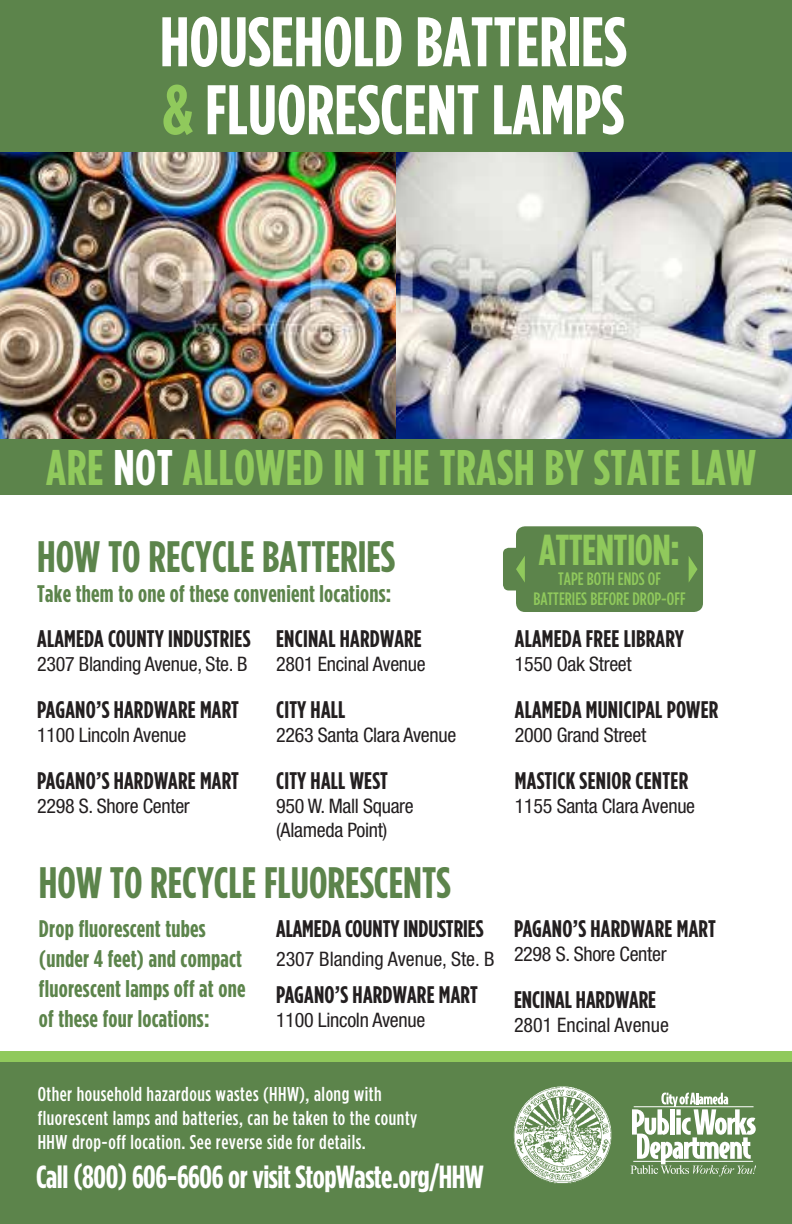
<style>
.page{position:relative;width:792px;height:1224px;background:#fff}
.page>*{position:absolute;margin:0;border:0;box-sizing:border-box;transform-origin:0 0}
.t1{font:700 70px/68px "Gotham Condensed";color:#fff}
.t2{font:700 50px "Gotham Condensed";letter-spacing:.01em;color:#90c95c}
.t3{font:700 44px "Gotham Condensed";color:#5c844b}
.t4{font:700 43.2px "Gotham Condensed";letter-spacing:-.015em;color:#90c95c}
.t5{font:700 32px "Gotham Condensed";letter-spacing:-.015em;color:#fff}
.t6{font:700 24px "Gotham Condensed";letter-spacing:.01em;color:#231f20}
.t7{font:700 24px/30px "Gotham Condensed";letter-spacing:.01em;color:#5c844b}
.t8{font:condensed 20px/24px "Helvetica Neue LT Std";letter-spacing:-.015em;color:#231f20}
.t9{font:500 20px/24px "Gotham Condensed";letter-spacing:.025em;color:#fff}
.t10{font:500 18px/19.2px "Gotham Condensed";color:#90c95c;text-align:center}
.s1{color:#90c95c}
.s2{color:#fff}
</style>
<div class="page">
<div style="left:0;top:1051px;width:792px;height:173px;background:#5c844b"></div>
<img style="left:0;top:151px;width:792px;height:288px">
<svg style="left:630px;top:1093px;width:126px;height:83px"></svg>
<hr style="left:634px;top:1106px;width:120px;height:1px;background:#fff">
<hr style="left:633px;top:1161px;width:120px;height:1px;background:#fff">
<svg style="left:514px;top:1086px;width:98px;height:98px;background:#bbcbb4"></svg>
<img style="left:513px;top:1086px;width:66px;height:98px">
<div style="left:0;top:1051px;width:792px;height:10px;background:#90c95c"></div>
<div style="left:0;top:439px;width:792px;height:56px;background:#5c844b"></div>
<div style="left:516px;top:526px;width:187px;height:86px;background:#5c844b;border-radius:9px"></div>
<div style="left:503px;top:548px;width:87px;height:43px;background:#5c844b;border-radius:6px"></div>
<svg style="left:516px;top:556px;width:9px;height:26px"></svg>
<svg style="left:689px;top:556px;width:9px;height:26px"></svg>
<div style="left:0;top:0;width:792px;height:151px;background:#5c844b"></div>
<h1 class="t1" style="left:160px;top:6px;width:468px">HOUSEHOLD BATTERIES <span class="s1">&amp;</span> FLUORESCENT LAMPS</h1>
<h2 class="t2" style="left:46px;top:439px;width:711px">ARE <span class="s2">NOT</span> ALLOWED IN THE TRASH BY STATE LAW</h2>
<h3 class="t3" style="left:37px;top:531px;width:359px">HOW TO RECYCLE BATTERIES</h3>
<p class="t7" style="left:37px;top:578px;width:356px">Take them to one of these convenient locations:</p>
<p class="t6" style="left:37px;top:626px;width:215px">ALAMEDA COUNTY INDUSTRIES</p>
<p class="t8" style="left:37px;top:652px;width:212px">2307 Blanding Avenue, Ste. B</p>
<p class="t6" style="left:37px;top:696px;width:203px">PAGANO’S HARDWARE MART</p>
<p class="t8" style="left:37px;top:723px;width:151px">1100 Lincoln Avenue</p>
<p class="t6" style="left:37px;top:767px;width:203px">PAGANO’S HARDWARE MART</p>
<p class="t8" style="left:37px;top:794px;width:154px">2298 S. Shore Center</p>
<p class="t6" style="left:276px;top:626px;width:147px">ENCINAL HARDWARE</p>
<p class="t8" style="left:276px;top:652px;width:151px">2801 Encinal Avenue</p>
<p class="t6" style="left:276px;top:696px;width:71px">CITY HALL</p>
<p class="t8" style="left:276px;top:723px;width:182px">2263 Santa Clara Avenue</p>
<p class="t6" style="left:276px;top:767px;width:113px">CITY HALL WEST</p>
<p class="t8" style="left:276px;top:794px;width:139px">950 W. Mall Square (Alameda Point)</p>
<h3 class="t3" style="left:39px;top:858px;width:413px">HOW TO RECYCLE FLUORESCENTS</h3>
<p class="t7" style="left:39px;top:913px;width:208px">Drop fluorescent tubes (under 4 feet) and compact fluorescent lamps off at one of these four locations:</p>
<p class="t6" style="left:276px;top:915px;width:209px">ALAMEDA COUNTY INDUSTRIES</p>
<p class="t8" style="left:276px;top:946px;width:220px">2307 Blanding Avenue, Ste. B</p>
<p class="t6" style="left:276px;top:982px;width:203px">PAGANO’S HARDWARE MART</p>
<p class="t8" style="left:276px;top:1008px;width:151px">1100 Lincoln Avenue</p>
<h3 class="t4" style="left:539px;top:526px;width:143px">ATTENTION:</h3>
<p class="t10" style="left:533px;top:569px;width:154px">TAPE BOTH ENDS OF<br>BATTERIES BEFORE DROP-OFF</p>
<p class="t6" style="left:515px;top:626px;width:170px">ALAMEDA FREE LIBRARY</p>
<p class="t8" style="left:515px;top:652px;width:118px">1550 Oak Street</p>
<p class="t6" style="left:515px;top:696px;width:205px">ALAMEDA MUNICIPAL POWER</p>
<p class="t8" style="left:515px;top:723px;width:133px">2000 Grand Street</p>
<p class="t6" style="left:515px;top:767px;width:175px">MASTICK SENIOR CENTER</p>
<p class="t8" style="left:515px;top:794px;width:182px">1155 Santa Clara Avenue</p>
<p class="t6" style="left:514px;top:915px;width:203px">PAGANO’S HARDWARE MART</p>
<p class="t8" style="left:514px;top:942px;width:154px">2298 S. Shore Center</p>
<p class="t6" style="left:514px;top:986px;width:144px">ENCINAL HARDWARE</p>
<p class="t8" style="left:514px;top:1012px;width:156px">2801 Encinal Avenue</p>
<p class="t9" style="left:38px;top:1081px;width:381px">Other household hazardous wastes (HHW), along with fluorescent lamps and batteries, can be taken to the county<br>HHW drop-off location. See reverse side for details.</p>
<h3 class="t5" style="left:36px;top:1159px;width:449px">Call (800) 606-6606 or visit StopWaste.org/HHW</h3>
</div>
